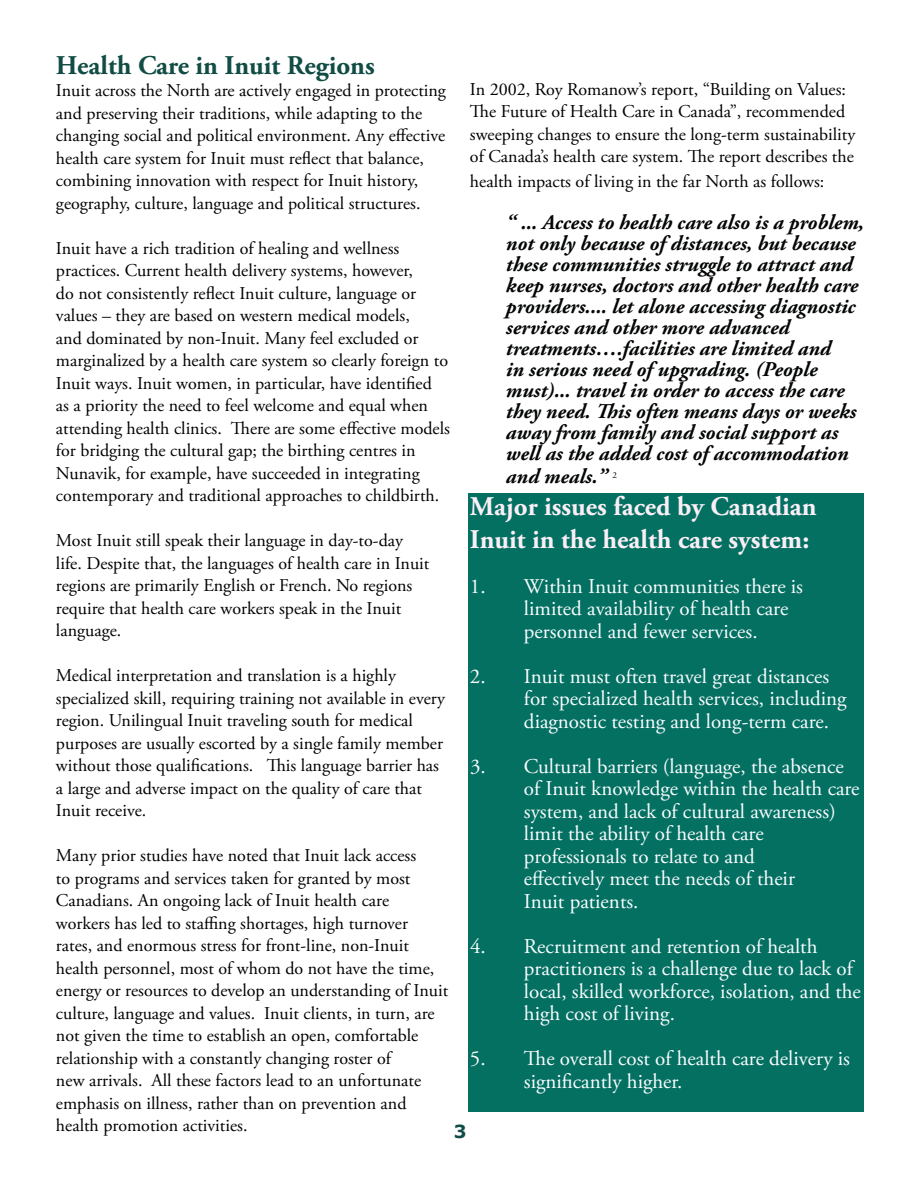
<style>
.page{position:relative;width:918px;height:1188px;background:#fff}
.page>*{position:absolute;margin:0;border:0;box-sizing:border-box;transform-origin:0 0}
.t1{font:700 27px/32.4px "Adobe Garamond Pro";color:#faeff6}
.t2{font:700 27px "Adobe Garamond Pro";color:#114c45}
.t3{font:21px/22.5px "Adobe Garamond Pro";color:#fafdff}
.t4{font:italic 700 21px/21.1px "Adobe Garamond Pro";color:#030605}
.t5{font:18px/22.5px "Adobe Garamond Pro";color:#000}
.t6{font:700 18px "Verdana";color:#114c45}
.t7{font:9px "Adobe Garamond Pro";color:#000}
</style>
<div class="page">
<div style="left:468px;top:493px;width:396px;height:619px;background:#047062"></div>
<h1 class="t2" style="left:56px;top:49px;width:320px">Health Care in Inuit Regions</h1>
<p class="t5" style="left:56px;top:80px;width:391px">Inuit across the North are actively engaged in protecting and preserving their traditions, while adapting to the changing social and political environment. Any effective health care system for Inuit must reflect that balance, combining innovation with respect for Inuit history, geography, culture, language and political structures.</p>
<p class="t5" style="left:56px;top:237px;width:395px">Inuit have a rich tradition of healing and wellness practices. Current health delivery systems, however,<br>do not consistently reflect Inuit culture, language or values – they are based on western medical models,<br>and dominated by non-Inuit. Many feel excluded or marginalized by a health care system so clearly foreign to Inuit ways. Inuit women, in particular, have identified<br>as a priority the need to feel welcome and equal when attending health clinics. There are some effective models for bridging the cultural gap; the birthing centres in Nunavik, for example, have succeeded in integrating contemporary and traditional approaches to childbirth.</p>
<p class="t5" style="left:56px;top:530px;width:375px">Most Inuit still speak their language in day-to-day life. Despite that, the languages of health care in Inuit regions are primarily English or French. No regions require that health care workers speak in the Inuit language.</p>
<p class="t5" style="left:56px;top:665px;width:390px">Medical interpretation and translation is a highly specialized skill, requiring training not available in every region. Unilingual Inuit traveling south for medical purposes are usually escorted by a single family member without those qualifications. This language barrier has a large and adverse impact on the quality of care that Inuit receive.</p>
<p class="t5" style="left:56px;top:845px;width:394px">Many prior studies have noted that Inuit lack access<br>to programs and services taken for granted by most Canadians. An ongoing lack of Inuit health care<br>workers has led to staffing shortages, high turnover rates, and enormous stress for front-line, non-Inuit health personnel, most of whom do not have the time, energy or resources to develop an understanding of Inuit culture, language and values. Inuit clients, in turn, are not given the time to establish an open, comfortable relationship with a constantly changing roster of<br>new arrivals. All these factors lead to an unfortunate emphasis on illness, rather than on prevention and health promotion activities.</p>
<p class="t5" style="left:470px;top:78px;width:387px">In 2002, Roy Romanow’s report, “Building on Values:<br>The Future of Health Care in Canada”, recommended sweeping changes to ensure the long-term sustainability of Canada’s health care system. The report describes the</p>
<p class="t5" style="left:470px;top:171px;width:356px">health impacts of living in the far North as follows:</p>
<p class="t4" style="left:506px;top:213px;width:360px">“ ... Access to health care also is a problem, not only because of distances, but because these communities struggle to attract and keep nurses, doctors and other health care providers.... let alone accessing diagnostic services and other more advanced treatments….facilities are limited and<br>in serious need of upgrading. (People must)... travel in order to access the care they need. This often means days or weeks away from family and social support as well as the added cost of accommodation and meals.”</p>
<p class="t7" style="left:613px;top:470px;width:6px">2</p>
<h1 class="t1" style="left:470px;top:491px;width:348px">Major issues faced by Canadian<br>Inuit in the health care system:</h1>
<p class="t3" style="left:524px;top:576px;width:281px;text-indent:-54px">1. Within Inuit communities there is limited availability of health care personnel and fewer services.</p>
<p class="t3" style="left:524px;top:666px;width:324px;text-indent:-54px">2. Inuit must often travel great distances for specialized health services, including diagnostic testing and long-term care.</p>
<p class="t3" style="left:524px;top:756px;width:337px;text-indent:-54px">3. Cultural barriers (language, the absence of Inuit knowledge within the health care system, and lack of cultural awareness) limit the ability of health care professionals to relate to and<br>effectively meet the needs of their<br>Inuit patients.</p>
<p class="t3" style="left:524px;top:936px;width:338px;text-indent:-54px">4. Recruitment and retention of health practitioners is a challenge due to lack of local, skilled workforce, isolation, and the high cost of living.</p>
<p class="t3" style="left:524px;top:1048px;width:328px;text-indent:-54px">5. The overall cost of health care delivery is significantly higher.</p>
<p class="t6" style="left:454px;top:1120px;width:14px">3</p>
</div>
